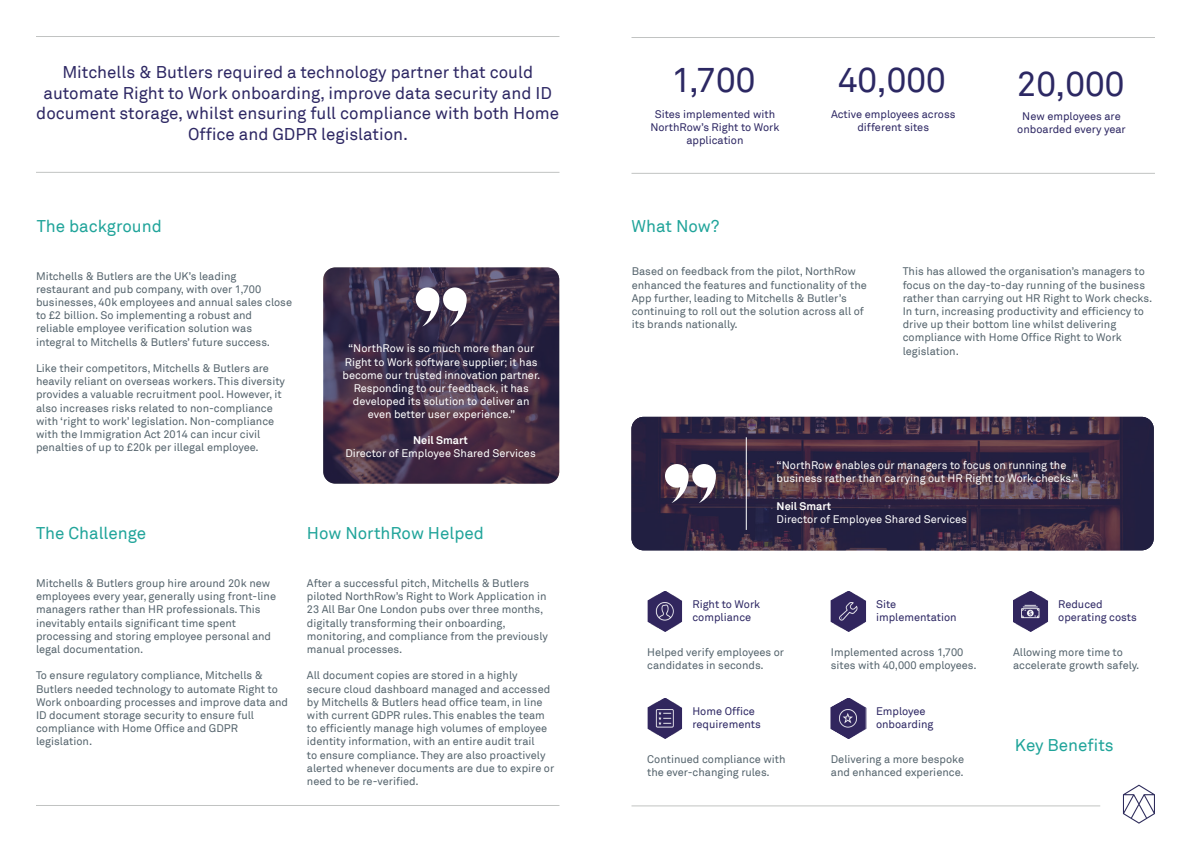
<style>
.page{position:relative;width:1191px;height:842px;background:#fff}
.page>*{position:absolute;margin:0;border:0;box-sizing:border-box;transform-origin:0 0}
.t1{font:35px "Akkurat";color:#2c2863}
.t2{font:17px/20.4px "Akkurat";color:#2d2763;text-align:center}
.t3{font:17px "Akkurat";color:#20a49a}
.t4{font:11px/13.2px "Akkurat";color:#54636c}
.t5{font:11px/13.2px "Akkurat";color:#fff;text-align:center}
.t6{font:11px/13.2px "Akkurat";color:#2d2763}
.t7{font:700 11px "Akkurat";color:#fff}
</style>
<div class="page">
<hr style="left:36px;top:36px;width:523px;height:1px;background:#c1c3c2">
<hr style="left:36px;top:172px;width:523px;height:1px;background:#c1c3c2">
<svg style="left:323px;top:267px;width:236px;height:217px;background:#412f48"></svg>
<svg style="left:416px;top:287px;width:51px;height:40px"></svg>
<hr style="left:36px;top:805px;width:523px;height:1px;background:#c1c3c2">
<hr style="left:631px;top:37px;width:524px;height:1px;background:#c1c3c2">
<hr style="left:631px;top:173px;width:524px;height:1px;background:#c1c3c2">
<hr style="left:631px;top:805px;width:469px;height:1px;background:#c1c3c2">
<svg style="left:1123px;top:785px;width:32px;height:39px"></svg>
<svg style="left:631px;top:417px;width:522px;height:133px;background:#392a44"></svg>
<svg style="left:665px;top:464px;width:51px;height:39px"></svg>
<hr style="left:746px;top:437px;width:1px;height:93px;background:#fff">
<img style="left:647px;top:591px;width:35px;height:41px">
<img style="left:647px;top:698px;width:35px;height:41px">
<img style="left:1013px;top:591px;width:35px;height:41px">
<img style="left:831px;top:591px;width:35px;height:41px">
<img style="left:830px;top:698px;width:36px;height:41px">
<h2 class="t2" style="left:36px;top:64px;width:524px">Mitchells &amp; Butlers required a technology partner that could automate Right to Work onboarding, improve data security and ID document storage, whilst ensuring full compliance with both Home Office and GDPR legislation.</h2>
<h2 class="t3" style="left:37px;top:219px;width:127px">The background</h2>
<p class="t4" style="left:36px;top:270px;width:257px">Mitchells &amp; Butlers are the UK’s leading restaurant and pub company, with over 1,700 businesses, 40k employees and annual sales close to £2 billion. So implementing a robust and reliable employee verification solution was integral to Mitchells &amp; Butlers’ future success.</p>
<p class="t4" style="left:36px;top:363px;width:250px">Like their competitors, Mitchells &amp; Butlers are heavily reliant on overseas workers. This diversity provides a valuable recruitment pool. However, it also increases risks related to non-compliance with ‘right to work’ legislation. Non-compliance with the Immigration Act 2014 can incur civil penalties of up to £20k per illegal employee.</p>
<p class="t5" style="left:342px;top:343px;width:199px">“NorthRow is so much more than our Right to Work software supplier; it has become our trusted innovation partner.<br>Responding to our feedback, it has developed its solution to deliver an even better user experience.”</p>
<p class="t7" style="left:413px;top:434px;width:56px">Neil Smart</p>
<p class="t5" style="left:345px;top:448px;width:192px">Director of Employee Shared Services</p>
<h2 class="t3" style="left:36px;top:526px;width:112px">The Challenge</h2>
<p class="t4" style="left:36px;top:578px;width:241px">Mitchells &amp; Butlers group hire around 20k new employees every year, generally using front-line managers rather than HR professionals. This inevitably entails significant time spent processing and storing employee personal and legal documentation.</p>
<p class="t4" style="left:36px;top:670px;width:254px">To ensure regulatory compliance, Mitchells &amp; Butlers needed technology to automate Right to Work onboarding processes and improve data and ID document storage security to ensure full compliance with Home Office and GDPR legislation.</p>
<h2 class="t3" style="left:307px;top:526px;width:178px">How NorthRow Helped</h2>
<p class="t4" style="left:307px;top:578px;width:242px">After a successful pitch, Mitchells &amp; Butlers piloted NorthRow’s Right to Work Application in 23 All Bar One London pubs over three months, digitally transforming their onboarding, monitoring, and compliance from the previously manual processes.</p>
<p class="t4" style="left:307px;top:670px;width:249px">All document copies are stored in a highly secure cloud dashboard managed and accessed by Mitchells &amp; Butlers head office team, in line with current GDPR rules. This enables the team to efficiently manage high volumes of employee identity information, with an entire audit trail<br>to ensure compliance. They are also proactively alerted whenever documents are due to expire or need to be re-verified.</p>
<h1 class="t1" style="left:671px;top:67px;width:85px">1,700</h1>
<p class="t6" style="left:650px;top:109px;width:131px;text-align:center">Sites implemented with<br>NorthRow’s Right to Work application</p>
<h1 class="t1" style="left:838px;top:67px;width:109px">40,000</h1>
<p class="t6" style="left:831px;top:109px;width:126px;text-align:center">Active employees across different sites</p>
<h1 class="t1" style="left:1016px;top:71px;width:109px">20,000</h1>
<p class="t6" style="left:1017px;top:111px;width:110px;text-align:center">New employees are onboarded every year</p>
<h2 class="t3" style="left:631px;top:219px;width:89px">What Now?</h2>
<p class="t4" style="left:632px;top:266px;width:237px">Based on feedback from the pilot, NorthRow enhanced the features and functionality of the App further, leading to Mitchells &amp; Butler’s continuing to roll out the solution across all of its brands nationally.</p>
<p class="t4" style="left:902px;top:266px;width:251px">This has allowed the organisation’s managers to focus on the day-to-day running of the business rather than carrying out HR Right to Work checks.<br>In turn, increasing productivity and efficiency to drive up their bottom line whilst delivering compliance with Home Office Right to Work legislation.</p>
<p class="t5" style="left:776px;top:459px;width:303px;text-align:left">“NorthRow enables our managers to focus on running the business rather than carrying out HR Right to Work checks.”</p>
<p class="t7" style="left:776px;top:500px;width:56px">Neil Smart</p>
<p class="t5" style="left:776px;top:514px;width:192px">Director of Employee Shared Services</p>
<p class="t6" style="left:692px;top:599px;width:69px">Right to Work compliance</p>
<p class="t4" style="left:647px;top:646px;width:138px">Helped verify employees or candidates in seconds.</p>
<p class="t6" style="left:692px;top:705px;width:70px">Home Office requirements</p>
<p class="t4" style="left:647px;top:753px;width:140px">Continued compliance with the ever-changing rules.</p>
<p class="t6" style="left:876px;top:599px;width:82px">Site implementation</p>
<p class="t4" style="left:831px;top:646px;width:147px">Implemented across 1,700 sites with 40,000 employees.</p>
<p class="t6" style="left:876px;top:706px;width:59px">Employee onboarding</p>
<p class="t4" style="left:831px;top:753px;width:135px">Delivering a more bespoke and enhanced experience.</p>
<p class="t6" style="left:1058px;top:599px;width:80px">Reduced operating costs</p>
<p class="t4" style="left:1013px;top:646px;width:128px">Allowing more time to accelerate growth safely.</p>
<h2 class="t3" style="left:1015px;top:735px;width:100px">Key Benefits</h2>
</div>
